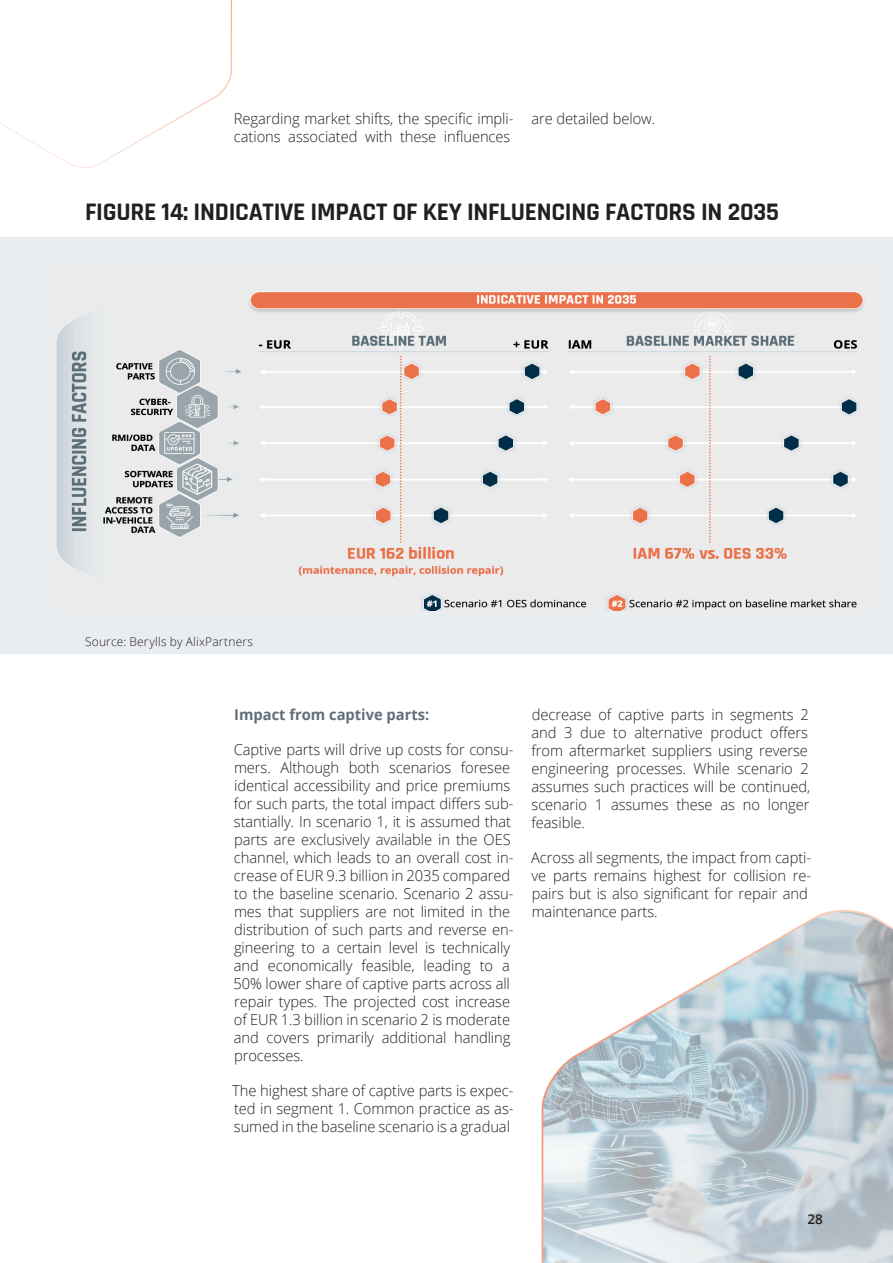
<style>
.page{position:relative;width:893px;height:1263px;background:#fff}
.page>*{position:absolute;margin:0;border:0;box-sizing:border-box;transform-origin:0 0}
.t1{font:700 25.5px "Rajdhani";letter-spacing:-.01em;color:#231f20}
.Standardtext{font:300 15px/18px "Open Sans";letter-spacing:-.005em;color:#231f20}
.Standardtext-2{font:700 15px "Open Sans";color:#616e7a}
.t2{font:600 13.5px "Open Sans";color:#231f20}
.t3{font:300 12px "Open Sans";letter-spacing:.015em;color:#231f20}
</style>
<div class="page">
<div style="left:0;top:237px;width:893px;height:417px;background:#eaedef"></div>
<img style="left:56px;top:291px;width:808px;height:320px">
<svg style="left:0;top:0;width:232px;height:168px"></svg>
<svg style="left:541px;top:910px;width:352px;height:353px"></svg>
<p class="Standardtext" style="left:234px;top:109px;width:281px">Regarding market shifts, the specific impli&shy;cations associated with these influences</p>
<p class="Standardtext" style="left:531px;top:109px;width:125px">are detailed below.</p>
<h1 class="t1" style="left:85px;top:197px;width:695px">FIGURE 14: INDICATIVE IMPACT OF KEY INFLUENCING FACTORS IN 2035</h1>
<p class="t3" style="left:85px;top:633px;width:170px">Source: Berylls by AlixPartners</p>
<p class="Standardtext-2" style="left:234px;top:704px;width:197px">Impact from captive parts:</p>
<p class="Standardtext" style="left:233px;top:740px;width:282px">Captive parts will drive up costs for consu&shy;mers. Although both scenarios foresee identical accessibility and price premiums for such parts, the total impact differs sub&shy;stantially. In scenario 1, it is assumed that parts are exclusively available in the OES channel, which leads to an overall cost in&shy;crease of EUR 9.3 billion in 2035 compared to the baseline scenario. Scenario 2 assu&shy;mes that suppliers are not limited in the distribution of such parts and reverse en&shy;gineering to a certain level is technically and economically feasible, leading to a 50% lower share of captive parts across all repair types. The projected cost increase of EUR 1.3 billion in scenario 2 is moderate and covers primarily additional handling processes.</p>
<p class="Standardtext" style="left:232px;top:1081px;width:283px;text-align:justify">The highest share of captive parts is expec&shy;ted in segment 1. Common practice as as&shy;sumed in the baseline scenario is a gradual</p>
<p class="Standardtext" style="left:531px;top:705px;width:280px">decrease of captive parts in segments 2 and 3 due to alternative product offers from aftermarket suppliers using reverse engineering processes. While scenario 2 assumes such practices will be continued, scenario 1 assumes these as no longer feasible.</p>
<p class="Standardtext" style="left:531px;top:848px;width:281px">Across all segments, the impact from capti&shy;ve parts remains highest for collision re&shy;pairs but is also significant for repair and maintenance parts.</p>
<p class="t2" style="left:807px;top:1210px;width:17px">28</p>
</div>
